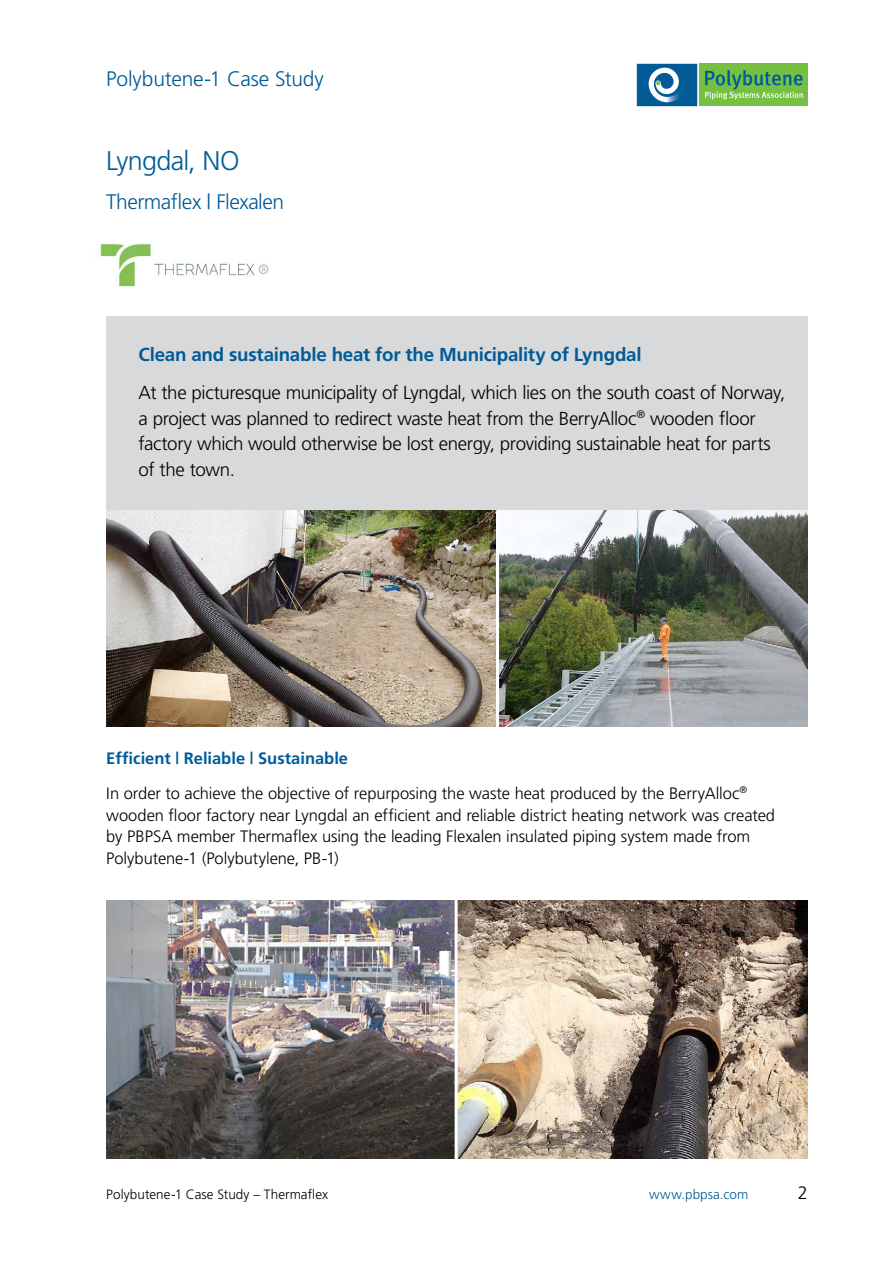
<style>
.page{position:relative;width:893px;height:1263px;background:#fff}
.page>*{position:absolute;margin:0;border:0;box-sizing:border-box;transform-origin:0 0}
.t1{font:300 27px "Frutiger";letter-spacing:-.03em;color:#005b97}
.t2{font:300 21px "Frutiger";letter-spacing:-.01em;color:#005b96}
.t3{font:300 21px "Frutiger";letter-spacing:-.025em;color:#005b97}
.t4{font:300 18.75px/25.5px "Frutiger";letter-spacing:-.02em;color:#000}
.t5{font:700 18.75px "Frutiger";letter-spacing:-.015em;color:#005b96}
.t6{font:300 18px "Frutiger";color:#000}
.t7{font:300 16.5px/21.8px "Frutiger";letter-spacing:-.005em;color:#000}
.t8{font:300 13.5px "Frutiger";letter-spacing:.005em;color:#000}
.t9{font:300 13.5px "Frutiger";letter-spacing:.005em;color:#005b96}
.s1{font-weight:700;color:#005b96}
</style>
<div class="page">
<div style="left:637px;top:64px;width:60px;height:42px;background:#005b97"></div>
<svg style="left:649px;top:68px;width:30px;height:34px"></svg>
<div style="left:700px;top:64px;width:108px;height:42px;background:#75c043"></div>
<svg style="left:705px;top:70px;width:98px;height:30px"></svg>
<img style="left:100px;top:243px;width:169px;height:44px">
<div style="left:106px;top:317px;width:702px;height:304px;background:#d7d9da"></div>
<img style="left:106px;top:510px;width:390px;height:217px">
<img style="left:499px;top:510px;width:309px;height:217px">
<hr style="left:496px;top:510px;width:3px;height:221px;background:#fff">
<img style="left:106px;top:901px;width:349px;height:257px">
<img style="left:458px;top:901px;width:350px;height:257px">
<p class="t2" style="left:106px;top:66px;width:219px">Polybutene-1 Case Study</p>
<h1 class="t1" style="left:106px;top:145px;width:135px">Lyngdal, NO</h1>
<p class="t3" style="left:106px;top:190px;width:180px">Thermaflex | Flexalen</p>
<p class="t5" style="left:139px;top:343px;width:504px">Clean and sustainable heat for the Municipality of Lyngdal</p>
<p class="t4" style="left:139px;top:380px;width:648px">At the picturesque municipality of Lyngdal, which lies on the south coast of Norway, a project was planned to redirect waste heat from the BerryAlloc<sup>®</sup> wooden floor factory which would otherwise be lost energy, providing sustainable heat for parts of the town.</p>
<p class="t7" style="left:106px;top:741px;width:642px;line-height:34.5px"><span class="s1">Efficient | Reliable | Sustainable<br></span>In order to achieve the objective of repurposing the waste heat produced by the BerryAlloc<sup>®</sup></p>
<p class="t7" style="left:106px;top:804px;width:670px">wooden floor factory near Lyngdal an efficient and reliable district heating network was created by PBPSA member Thermaflex using the leading Flexalen insulated piping system made from<br>Polybutene-1 (Polybutylene, PB-1)</p>
<p class="t8" style="left:106px;top:1187px;width:223px">Polybutene-1 Case Study – Thermaflex</p>
<p class="t9" style="left:649px;top:1187px;width:101px">www.pbpsa.com</p>
<p class="t6" style="left:798px;top:1183px;width:12px">2</p>
</div>
